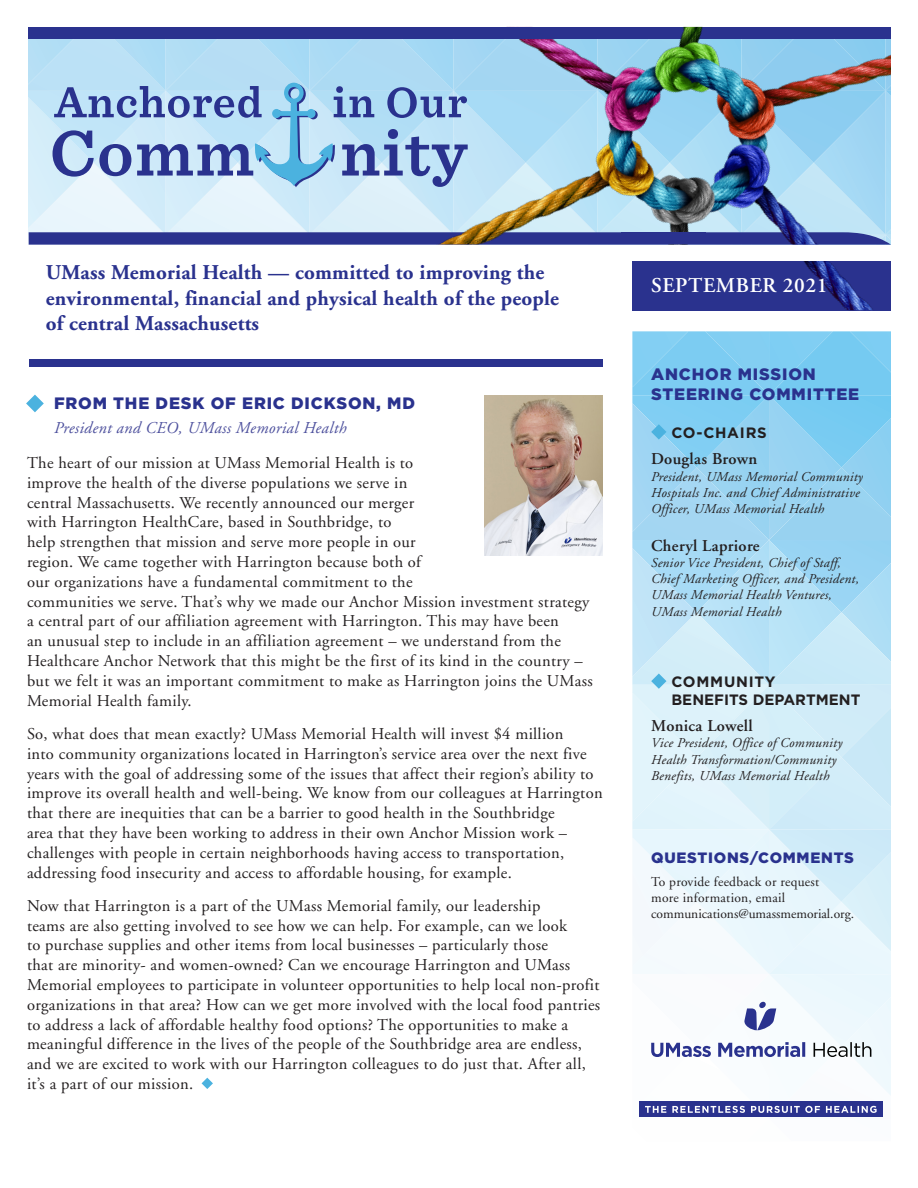
<style>
.page{position:relative;width:918px;height:1188px;background:#fff}
.page>*{position:absolute;margin:0;border:0;box-sizing:border-box;transform-origin:0 0}
.t1{font:700 21px/25.2px "Adobe Garamond";letter-spacing:.01em;color:#2a328e}
.t2{font:600 21px "Adobe Garamond";letter-spacing:.03em;color:#fff}
.t3{font:16.5px/19.8px "Adobe Garamond";letter-spacing:.02em;color:#231f20}
.t4{font:900 16.5px/19.8px "Gotham";letter-spacing:.05em;color:#2a328e}
.t5{font:600 16.5px "Adobe Garamond";letter-spacing:.02em;color:#231f20}
.t6{font:italic 16.5px "Adobe Garamond";letter-spacing:.02em;color:#4d509d}
.t7{font:700 15px/18px "Gotham";color:#231f20}
.t8{font:900 15px "Gotham";letter-spacing:.05em;color:#2a328e}
.t9{font:700 15px "Gotham";letter-spacing:.05em;color:#231f20}
.t10{font:italic 13.5px/16.2px "Adobe Garamond";letter-spacing:.02em;color:#231f20}
.t11{font:13.5px/16.2px "Adobe Garamond";letter-spacing:.02em;color:#231f20}
</style>
<div class="page">
<div style="left:632px;top:261px;width:259px;height:49px;background:#2a328e"></div>
<svg style="left:202px;top:1078px;width:11px;height:11px"></svg>
<svg style="left:26px;top:395px;width:18px;height:17px"></svg>
<img style="left:484px;top:395px;width:119px;height:161px">
<div style="left:29px;top:359px;width:574px;height:8px;background:#2a328e"></div>
<img style="left:803px;top:261px;width:70px;height:49px">
<svg style="left:632px;top:331px;width:259px;height:786px"></svg>
<img style="left:29px;top:27px;width:862px;height:218px">
<p class="t1" style="left:46px;top:261px;width:515px">UMass Memorial Health — committed to improving the environmental, financial and physical health of the people of central Massachusetts</p>
<p class="t4" style="left:54px;top:393px;width:363px">FROM THE DESK OF ERIC DICKSON, MD</p>
<p class="t6" style="left:54px;top:419px;width:294px">President and CEO, UMass Memorial Health</p>
<p class="t3" style="left:27px;top:453px;width:567px">The heart of our mission at UMass Memorial Health is to<br>improve the health of the diverse populations we serve in<br>central Massachusetts. We recently announced our merger<br>with Harrington HealthCare, based in Southbridge, to<br>help strengthen that mission and serve more people in our<br>region. We came together with Harrington because both of<br>our organizations have a fundamental commitment to the<br>communities we serve. That’s why we made our Anchor Mission investment strategy a central part of our affiliation agreement with Harrington. This may have been<br>an unusual step to include in an affiliation agreement – we understand from the Healthcare Anchor Network that this might be the first of its kind in the country – but we felt it was an important commitment to make as Harrington joins the UMass Memorial Health family.</p>
<p class="t3" style="left:27px;top:724px;width:577px">So, what does that mean exactly? UMass Memorial Health will invest $4 million<br>into community organizations located in Harrington’s service area over the next five years with the goal of addressing some of the issues that affect their region’s ability to improve its overall health and well-being. We know from our colleagues at Harrington that there are inequities that can be a barrier to good health in the Southbridge<br>area that they have been working to address in their own Anchor Mission work – challenges with people in certain neighborhoods having access to transportation, addressing food insecurity and access to affordable housing, for example.</p>
<p class="t3" style="left:27px;top:896px;width:575px">Now that Harrington is a part of the UMass Memorial family, our leadership<br>teams are also getting involved to see how we can help. For example, can we look<br>to purchase supplies and other items from local businesses – particularly those<br>that are minority- and women-owned? Can we encourage Harrington and UMass Memorial employees to participate in volunteer opportunities to help local non-profit organizations in that area? How can we get more involved with the local food pantries to address a lack of affordable healthy food options? The opportunities to make a meaningful difference in the lives of the people of the Southbridge area are endless, and we are excited to work with our Harrington colleagues to do just that. After all, it’s a part of our mission.</p>
<p class="t2" style="left:651px;top:274px;width:178px">SEPTEMBER 2021</p>
<p class="t4" style="left:651px;top:364px;width:210px">ANCHOR MISSION<br>STEERING COMMITTEE</p>
<p class="t9" style="left:671px;top:423px;width:97px">CO-CHAIRS</p>
<p class="t5" style="left:651px;top:450px;width:107px">Douglas Brown</p>
<p class="t10" style="left:651px;top:469px;width:213px">President, UMass Memorial Community<br>Hospitals Inc. and Chief Administrative<br>Officer, UMass Memorial Health</p>
<p class="t5" style="left:651px;top:536px;width:110px">Cheryl Lapriore</p>
<p class="t10" style="left:651px;top:555px;width:209px">Senior Vice President, Chief of Staff, Chief Marketing Officer, and President, UMass Memorial Health Ventures, UMass Memorial Health</p>
<p class="t7" style="left:671px;top:672px;width:191px">COMMUNITY<br>BENEFITS DEPARTMENT</p>
<p class="t5" style="left:651px;top:717px;width:103px">Monica Lowell</p>
<p class="t10" style="left:651px;top:735px;width:193px">Vice President, Office of Community<br>Health Transformation/Community<br>Benefits, UMass Memorial Health</p>
<p class="t8" style="left:651px;top:849px;width:204px">QUESTIONS/COMMENTS</p>
<p class="t11" style="left:651px;top:873px;width:204px">To provide feedback or request<br>more information, email communications@umassmemorial.org.</p>
</div>
